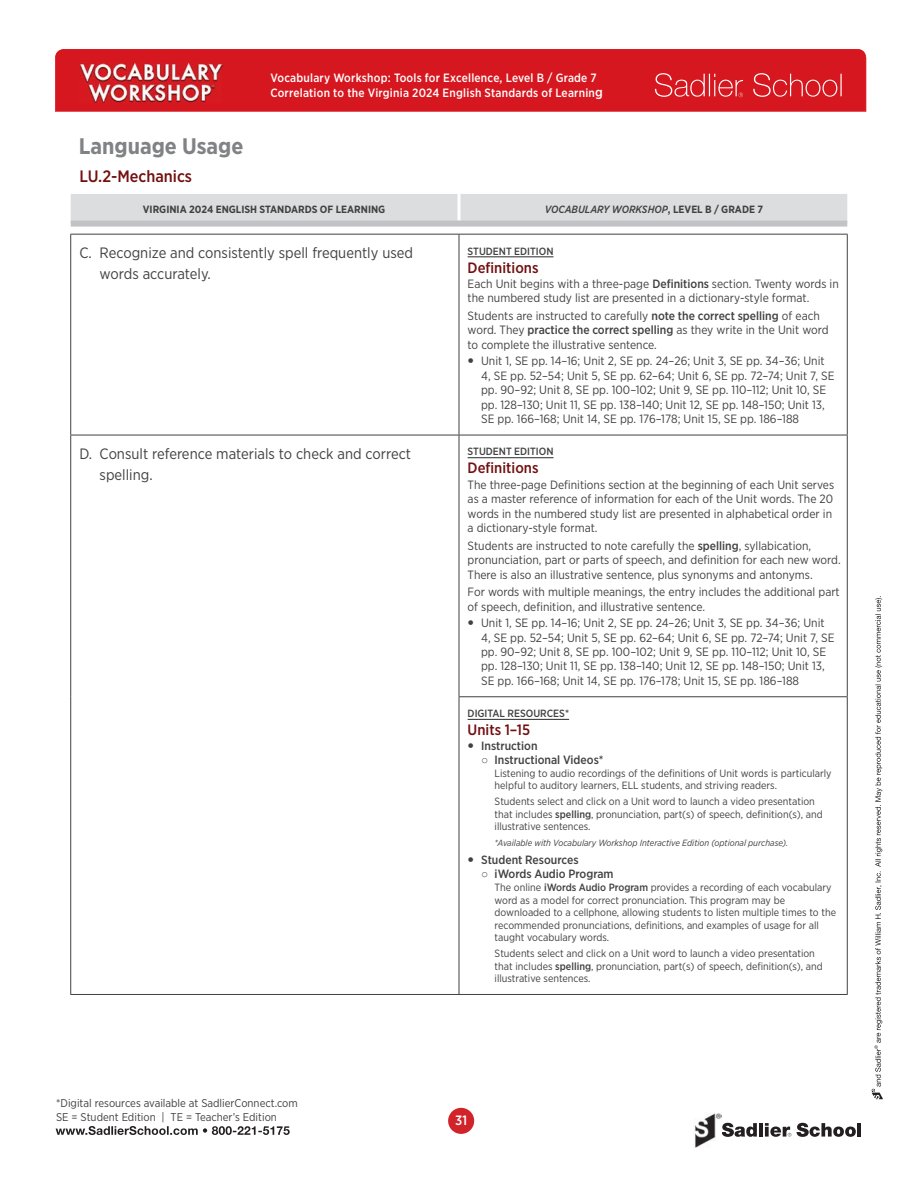
<style>
.page{position:relative;width:918px;height:1188px;background:#fff}
.page>*{position:absolute;margin:0;border:0;box-sizing:border-box;transform-origin:0 0}
.t1{font:700 22.5px "Gotham Narrow";color:#808285}
.TEKS_cluster_head_1st_Item{font:500 16.5px "Gotham Narrow";color:#730f10}
.VA_SOL_Level_1st_Item{font:15px/21px "Gotham Narrow";color:#414142}
.Features_Citations_Header_medium{font:500 15px "Gotham Narrow";color:#730f10}
.t2{font:500 13.5px "Gotham Narrow";color:#fff}
.Small_NOTE_citation{font:12px/14.4px "Gotham Narrow";color:#414142}
.t3{font:500 12px/15px "Gotham Narrow";letter-spacing:.02em;color:#fff}
.t4{font:500 12px "Gotham Narrow";color:#414142}
.t5{font:11.25px/14.5px "Gotham Narrow";color:#414142}
.Small_NOTE_citation_double_indent{font:10.5px/12.6px "Gotham Narrow";color:#414142}
.Citation_Subhead{font:500 10.5px "Gotham Narrow";color:#414142}
.Table_header{font:700 10.5px "Gotham Narrow";color:#414142}
.Table_header-2{font:italic 500 10.5px "Gotham Narrow";color:#414142}
.Footnote_indent{font:italic 9px "Gotham Narrow";color:#414142}
.s1{font-size:13.5px}
.s2{font-weight:700;font-style:normal}
.s3{font-weight:500}
.s4{font-family:"Arial";font-weight:400}
</style>
<div class="page">
<div style="left:448px;top:1108px;width:26px;height:26px;background:#d1232a;border-radius:50%"></div>
<svg style="left:872px;top:596px;width:11px;height:503px"></svg>
<div style="left:55px;top:50px;width:811px;height:62px;background:#d7171f"></div>
<svg style="left:653px;top:73px;width:90px;height:24px;background:#dd3e45"></svg>
<svg style="left:752px;top:73px;width:90px;height:24px;background:#dc3940"></svg>
<svg style="left:56px;top:1126px;width:234px;height:9px"></svg>
<svg style="left:721px;top:1115px;width:36px;height:22px"></svg>
<hr style="left:759px;top:1123px;width:4px;height:14px;background:#231f20">
<svg style="left:797px;top:1123px;width:59px;height:14px"></svg>
<hr style="left:858px;top:1123px;width:3px;height:14px;background:#231f20">
<svg style="left:765px;top:1123px;width:26px;height:14px"></svg>
<img style="left:694px;top:1113px;width:27px;height:35px">
<img style="left:80px;top:63px;width:143px;height:39px">
<div style="left:71px;top:194px;width:776px;height:27px;background:#dcdddf"></div>
<hr style="left:70px;top:235px;width:1px;height:200px;background:#414142">
<hr style="left:459px;top:235px;width:1px;height:200px;background:#414142">
<hr style="left:847px;top:235px;width:1px;height:200px;background:#414142">
<hr style="left:847px;top:435px;width:1px;height:261px;background:#414142">
<hr style="left:847px;top:697px;width:1px;height:297px;background:#414142">
<hr style="left:459px;top:435px;width:389px;height:1px;background:#414142">
<hr style="left:459px;top:696px;width:389px;height:1px;background:#414142">
<hr style="left:459px;top:994px;width:389px;height:1px;background:#414142">
<hr style="left:70px;top:435px;width:389px;height:1px;background:#414142">
<hr style="left:70px;top:435px;width:1px;height:262px;background:#414142">
<hr style="left:459px;top:435px;width:1px;height:261px;background:#414142">
<hr style="left:70px;top:697px;width:1px;height:297px;background:#414142">
<hr style="left:459px;top:697px;width:1px;height:297px;background:#414142">
<hr style="left:70px;top:994px;width:389px;height:1px;background:#414142">
<hr style="left:70px;top:234px;width:389px;height:1px;background:#414142">
<hr style="left:459px;top:234px;width:389px;height:1px;background:#414142">
<hr style="left:458px;top:194px;width:2px;height:27px;background:#fff">
<div style="left:71px;top:221px;width:388px;height:6px;background:#c2c3c6"></div>
<div style="left:459px;top:221px;width:388px;height:6px;background:#c2c3c6"></div>
<hr style="left:468px;top:256px;width:86px;height:1px;background:#414142">
<hr style="left:468px;top:457px;width:86px;height:1px;background:#414142">
<hr style="left:468px;top:719px;width:101px;height:1px;background:#414142">
<p class="t3" style="left:270px;top:70px;width:334px">Vocabulary Workshop: Tools for Excellence, Level B / Grade 7<br>Correlation to the Virginia 2024 English Standards of Learnin<span class="s1">g</span></p>
<h1 class="t1" style="left:79px;top:131px;width:166px">Language Usage</h1>
<p class="TEKS_cluster_head_1st_Item" style="left:79px;top:166px;width:114px">LU.2-Mechanics</p>
<p class="Table_header" style="left:143px;top:203px;width:244px">VIRGINIA 2024 ENGLISH STANDARDS OF LEARNING</p>
<p class="Table_header-2" style="left:545px;top:203px;width:220px">VOCABULARY WORKSHOP<span class="s2">, LEVEL B / GRADE 7</span></p>
<p class="VA_SOL_Level_1st_Item" style="left:100px;top:242px;width:315px;text-indent:-20px">C. Recognize and consistently spell frequently used words accurately.</p>
<p class="Citation_Subhead" style="left:468px;top:244px;width:87px">STUDENT EDITION</p>
<p class="Features_Citations_Header_medium" style="left:468px;top:258px;width:72px">Definitions</p>
<p class="Small_NOTE_citation" style="left:468px;top:276px;width:373px">Each Unit begins with a three-page <span class="s3">Definitions</span> section. Twenty words in the numbered study list are presented in a dictionary-style format.</p>
<p class="Small_NOTE_citation" style="left:468px;top:308px;width:362px">Students are instructed to carefully <span class="s3">note the correct spelling</span> of each word. They <span class="s3">practice the correct spelling</span> as they write in the Unit word to complete the illustrative sentence.</p>
<p class="Small_NOTE_citation" style="left:481px;top:354px;width:355px">Unit 1, SE pp. 14–16; Unit 2, SE pp. 24–26; Unit 3, SE pp. 34–36; Unit 4, SE pp. 52–54; Unit 5, SE pp. 62–64; Unit 6, SE pp. 72–74; Unit 7, SE pp. 90–92; Unit 8, SE pp. 100–102; Unit 9, SE pp. 110–112; Unit 10, SE pp. 128–130; Unit 11, SE pp. 138–140; Unit 12, SE pp. 148–150; Unit 13, SE pp. 166–168; Unit 14, SE pp. 176–178; Unit 15, SE pp. 186–188</p>
<p class="VA_SOL_Level_1st_Item" style="left:100px;top:443px;width:313px;text-indent:-20px">D. Consult reference materials to check and correct spelling.</p>
<p class="Citation_Subhead" style="left:468px;top:445px;width:87px">STUDENT EDITION</p>
<p class="Features_Citations_Header_medium" style="left:468px;top:459px;width:72px">Definitions</p>
<p class="Small_NOTE_citation" style="left:468px;top:477px;width:368px">The three-page Definitions section at the beginning of each Unit serves as a master reference of information for each of the Unit words. The 20 words in the numbered study list are presented in alphabetical order in a dictionary-style format.</p>
<p class="Small_NOTE_citation" style="left:468px;top:538px;width:375px">Students are instructed to note carefully the <span class="s3">spelling</span>, syllabication, pronunciation, part or parts of speech, and definition for each new word.<br>There is also an illustrative sentence, plus synonyms and antonyms.</p>
<p class="Small_NOTE_citation" style="left:468px;top:585px;width:374px">For words with multiple meanings, the entry includes the additional part of speech, definition, and illustrative sentence.</p>
<p class="Small_NOTE_citation" style="left:481px;top:616px;width:355px">Unit 1, SE pp. 14–16; Unit 2, SE pp. 24–26; Unit 3, SE pp. 34–36; Unit 4, SE pp. 52–54; Unit 5, SE pp. 62–64; Unit 6, SE pp. 72–74; Unit 7, SE pp. 90–92; Unit 8, SE pp. 100–102; Unit 9, SE pp. 110–112; Unit 10, SE pp. 128–130; Unit 11, SE pp. 138–140; Unit 12, SE pp. 148–150; Unit 13, SE pp. 166–168; Unit 14, SE pp. 176–178; Unit 15, SE pp. 186–188</p>
<p class="Citation_Subhead" style="left:468px;top:707px;width:103px">DIGITAL RESOURCES*</p>
<p class="Features_Citations_Header_medium" style="left:468px;top:720px;width:64px">Units 1–15</p>
<p class="t4" style="left:481px;top:738px;width:58px">Instruction</p>
<p class="t4" style="left:481px;top:752px;width:124px"><span class="s4">○</span> Instructional Videos*</p>
<p class="Small_NOTE_citation_double_indent" style="left:495px;top:766px;width:339px">Listening to audio recordings of the definitions of Unit words is particularly helpful to auditory learners, ELL students, and striving readers.</p>
<p class="Small_NOTE_citation_double_indent" style="left:495px;top:795px;width:330px">Students select and click on a Unit word to launch a video presentation that includes <span class="s3">spelling</span>, pronunciation, part(s) of speech, definition(s), and illustrative sentences.</p>
<p class="Footnote_indent" style="left:495px;top:838px;width:295px">*Available with Vocabulary Workshop Interactive Edition (optional purchase).</p>
<p class="t4" style="left:481px;top:852px;width:99px">Student Resources</p>
<p class="t4" style="left:481px;top:867px;width:134px"><span class="s4">○</span> iWords Audio Program</p>
<p class="Small_NOTE_citation_double_indent" style="left:495px;top:881px;width:343px">The online <span class="s3">iWords Audio Program</span> provides a recording of each vocabulary word as a model for correct pronunciation. This program may be downloaded to a cellphone, allowing students to listen multiple times to the recommended pronunciations, definitions, and examples of usage for all taught vocabulary words.</p>
<p class="Small_NOTE_citation_double_indent" style="left:495px;top:947px;width:330px">Students select and click on a Unit word to launch a video presentation that includes <span class="s3">spelling</span>, pronunciation, part(s) of speech, definition(s), and illustrative sentences.</p>
<p class="t5" style="left:56px;top:1095px;width:243px">*Digital resources available at SadlierConnect.com<br>SE = Student Edition | TE = Teacher’s Edition</p>
<p class="t2" style="left:455px;top:1112px;width:13px">31</p>
</div>
